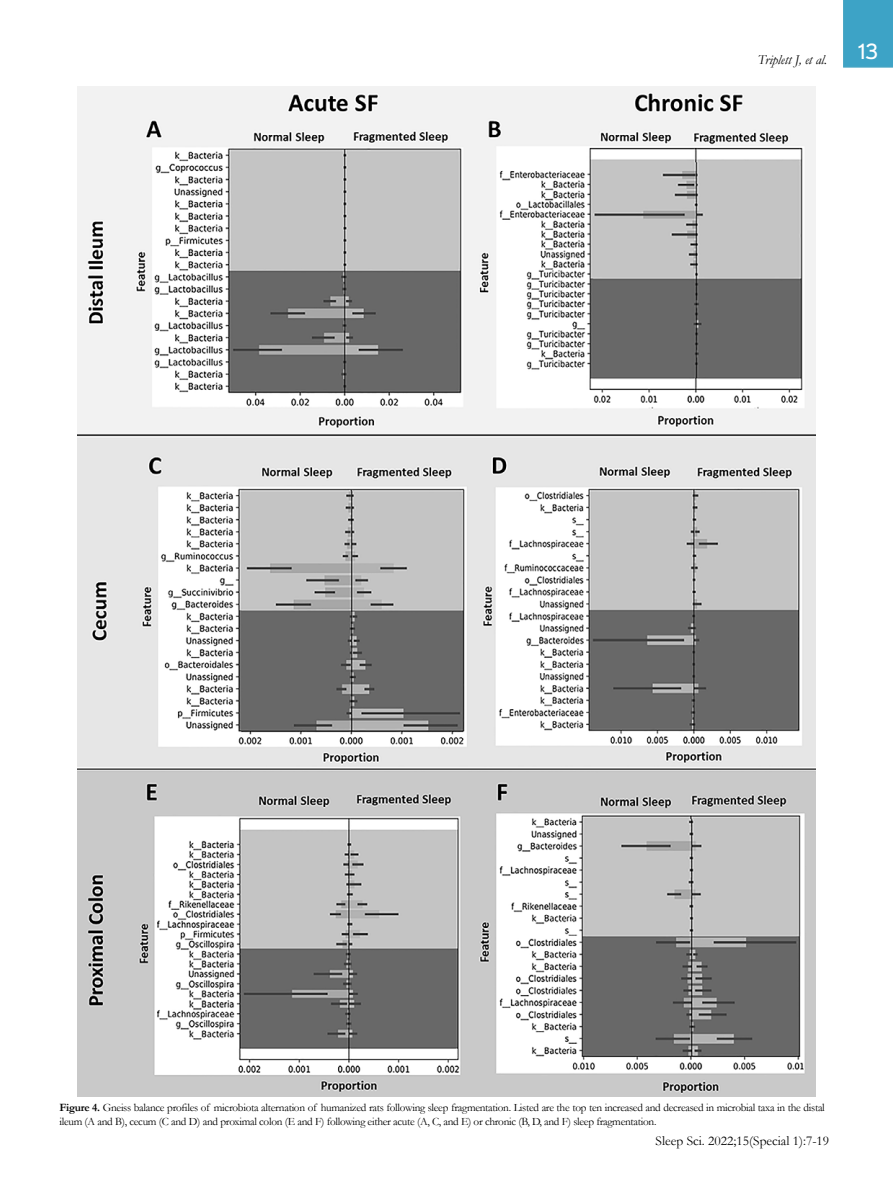
<style>
.page{position:relative;width:893px;height:1191px;background:#fff}
.page>*{position:absolute;margin:0;border:0;box-sizing:border-box;transform-origin:0 0}
.t1{font:21px "Nobel";color:#fff}
.t2{font:13.5px "Garamond";color:#000}
.t3{font:italic 13.5px "Garamond";color:#000}
.t4{font:11.25px/13.5px "Garamond";letter-spacing:-.025em;color:#000}
.s1{font-weight:700}
</style>
<div class="page">
<div style="left:843px;top:0;width:50px;height:68px;background:#3da3c6"></div>
<img style="left:77px;top:86px;width:739px;height:1010px">
<p class="t3" style="left:758px;top:51px;width:71px">Triplett J, et al.</p>
<h1 class="t1" style="left:858px;top:39px;width:21px">13</h1>
<p class="t4" style="left:59px;top:1100px;width:767px"><span class="s1">Figure 4.</span> Gneiss balance profiles of microbiota alternation of humanized rats following sleep fragmentation. Listed are the top ten increased and decreased in microbial taxa in the distal ileum (A and B), cecum (C and D) and proximal colon (E and F) following either acute (A, C, and E) or chronic (B, D, and F) sleep fragmentation.</p>
<p class="t2" style="left:656px;top:1131px;width:175px">Sleep Sci. 2022;15(Special 1):7-19</p>
</div>
